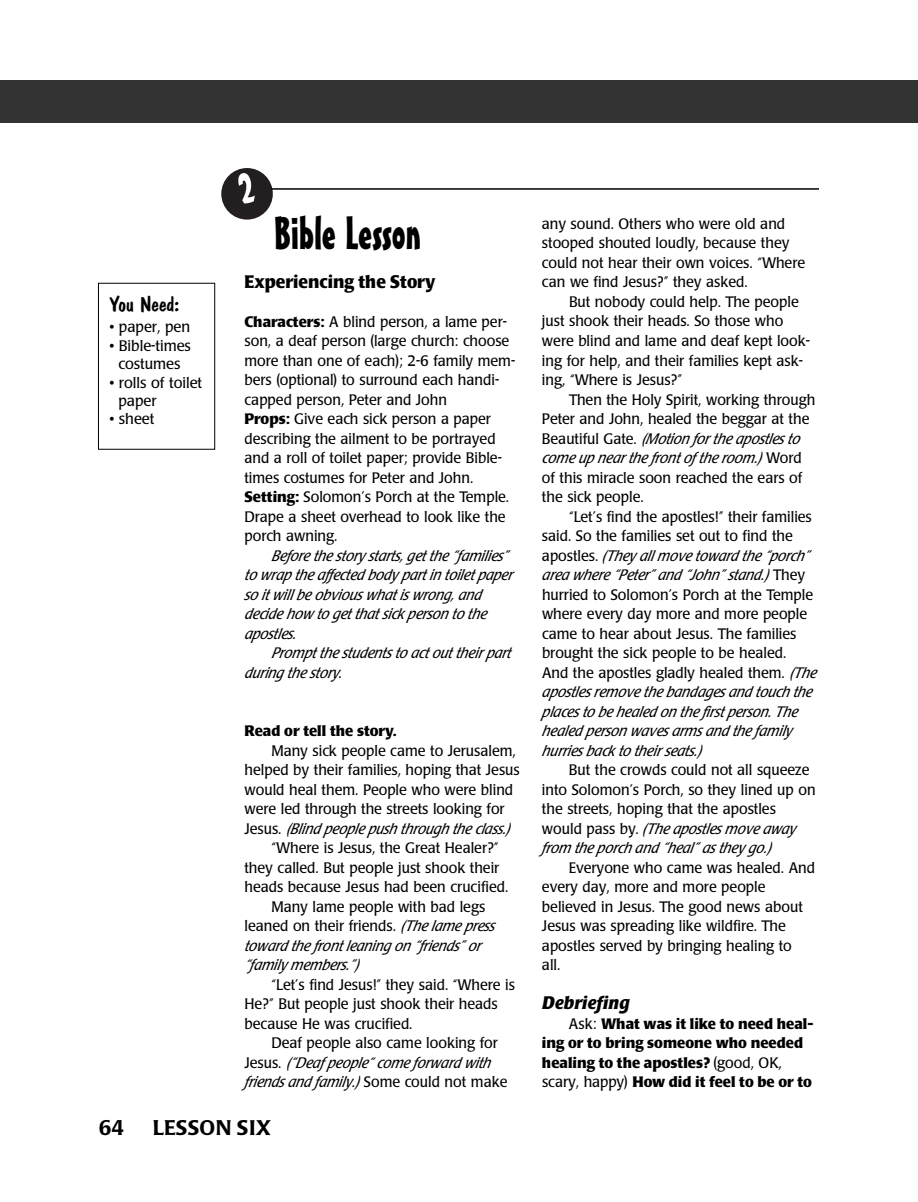
<style>
.page{position:relative;width:918px;height:1202px;background:#fff}
.page>*{position:absolute;margin:0;border:0;box-sizing:border-box;transform-origin:0 0}
.t1{font:45px "Mister Earl BT";color:#000}
.t2{font:500 21px "Poppl Laudatio";letter-spacing:.02em;color:#000}
.t3{font:21px "Dom Casual D";color:#000;scale:1.05 1}
.t4{font:700 18px "Poppl Laudatio";color:#000;scale:.95 1}
.t5{font:italic 700 18px "Poppl Laudatio";color:#000}
.t6{font:15px/19.5px "Poppl Laudatio";color:#000;scale:.95 1}
.t7{font:italic 15px/19.5px "Poppl Laudatio";color:#000;scale:.95 1}
.t8{font:700 15px/19.5px "Poppl Laudatio";color:#000}
.t9{font:15px/18.3px "Poppl Laudatio";color:#000;text-align:center}
.s1{font-weight:700}
.s2{font-style:normal}
.s3{font-style:italic}
.s4{font-weight:400}
</style>
<div class="page">
<hr style="left:271px;top:188px;width:548px;height:2px;background:#000">
<div style="left:0;top:80px;width:891px;height:43px;background:#333"></div>
<div style="left:891px;top:80px;width:27px;height:43px;background:#333"></div>
<div style="left:98px;top:283px;width:117px;height:166px;border:1px solid #000"></div>
<svg style="left:221px;top:168px;width:52px;height:51px"></svg>
<h2 class="t3" style="left:109px;top:292px;width:68px">You Need:</h2>
<p class="t9" style="left:109px;top:319px;width:82px">• paper, pen</p>
<p class="t9" style="left:109px;top:338px;width:83px">• Bible-times costumes</p>
<p class="t9" style="left:118px;top:374px;width:85px;text-align:left;text-indent:-9px">• rolls of toilet paper</p>
<p class="t9" style="left:109px;top:411px;width:46px">• sheet</p>
<h1 class="t1" style="left:274px;top:216px;width:149px">Bible Lesson</h1>
<p class="t4" style="left:244px;top:274px;width:203px">Experiencing the Story</p>
<p class="t6" style="left:244px;top:313px;width:286px"><span class="s1">Characters:</span> A blind person, a lame per&shy;son, a deaf person (large church: choose more than one of each); 2-6 family mem&shy;bers (optional) to surround each handi&shy;capped person, Peter and John<br><span class="s1">Props:</span> Give each sick person a paper describing the ailment to be portrayed and a roll of toilet paper; provide Bible&shy;times costumes for Peter and John.<br><span class="s1">Setting:</span> Solomon’s Porch at the Temple.<br>Drape a sheet overhead to look like the porch awning.</p>
<p class="t7" style="left:244px;top:547px;width:284px;text-indent:27px">Before the story starts, get the “families” to wrap the affected body part in toilet paper so it will be obviouswhat iswrong, and decide how to get that sick person to the<br>ap ostles.</p>
<p class="t7" style="left:244px;top:645px;width:282px;text-indent:27px">Prompt the studentsto act out their part during the story.</p>
<p class="t8" style="left:244px;top:723px;width:153px">Read or tell the story.</p>
<p class="t6" style="left:272px;top:742px;width:259px">Many sick people came to Jerusalem,</p>
<p class="t6" style="left:244px;top:762px;width:291px">helped by their families, hoping that Jesus</p>
<p class="t6" style="left:244px;top:781px;width:284px">would heal them. People who were blind</p>
<p class="t6" style="left:244px;top:801px;width:275px">were led through the streets looking for</p>
<p class="t7" style="left:244px;top:820px;width:281px"><span class="s2">Jesus.</span> (Blind people push through the class.)</p>
<p class="t6" style="left:272px;top:840px;width:241px">“Where is Jesus, the Great Healer?”</p>
<p class="t6" style="left:244px;top:859px;width:270px">they called. But people just shook their</p>
<p class="t6" style="left:244px;top:879px;width:279px">heads because Jesus had been crucified.</p>
<p class="t6" style="left:272px;top:898px;width:226px">Many lame people with bad legs</p>
<p class="t6" style="left:244px;top:918px;width:268px">leaned on their friends. <span class="s3">(The lame press</span></p>
<p class="t7" style="left:244px;top:937px;width:250px">toward the front leaning on “friends” or</p>
<p class="t7" style="left:244px;top:957px;width:122px">“family members.”)</p>
<p class="t6" style="left:244px;top:976px;width:286px;text-indent:27px">“Let’s find Jesus!” they said. “Where is<br>He?” But people just shook their heads because He was crucified.</p>
<p class="t6" style="left:244px;top:1035px;width:278px;text-indent:27px">Deaf people also came looking for<br>Jesus. <span class="s3">(“Deaf people“ come forward with friendsand family.)</span> Some could not make</p>
<h2 class="t2" style="left:99px;top:1119px;width:27px">64</h2>
<h2 class="t2" style="left:153px;top:1119px;width:120px">LESSON SIX</h2>
<p class="t6" style="left:542px;top:215px;width:279px">any sound. Others who were old and stooped shouted loudly, because they could not hear their own voices. “Where can we find Jesus?” they asked.</p>
<p class="t6" style="left:542px;top:293px;width:284px;text-indent:27px">But nobody could help. The people just shook their heads. So those who were blind and lame and deaf kept look&shy;ing for help, and their families kept ask&shy;ing, “Where is Jesus?”</p>
<p class="t6" style="left:542px;top:391px;width:289px;text-indent:27px">Then the Holy Spirit, working through Peter and John, healed the beggar at the Beautiful Gate. <span class="s3">(Motion for the apostlesto come up near the front of the room.)</span> W o r d of this miracle soon reached the ears of the sick people.</p>
<p class="t6" style="left:542px;top:508px;width:294px;text-indent:27px">“Let’s find the apostles!” their families said. So the families set out to find the apostles. <span class="s3">(They all move toward the “porch” area where “Peter” and “John” stand.)</span> They hurried to Solomon’s Porch at the Temple where every day more and more people came to hear about Jesus. The families brought the sick people to be healed.<br>And the apostles gladly healed them. <span class="s3">(The ap ostlesremove the bandag esand touch the placesto be healed on the first p erson.The healed p erson wavesarmsand the family hurriesback to their seats.)</span></p>
<p class="t6" style="left:542px;top:761px;width:290px;text-indent:27px">But the crowds could not all squeeze into Solomon’s Porch, so they lined up on the streets, hoping that the apostles would pass by. <span class="s3">(The apostlesmove away from the porch and “heal ” asthey go.)</span></p>
<p class="t6" style="left:542px;top:859px;width:289px;text-indent:27px">Everyone who came was healed. And every day, more and more people believed in Jesus. The good news about<br>Jesus was spreading like wildfire. The apostles served by bringing healing to<br>all.</p>
<p class="t5" style="left:542px;top:996px;width:89px">Debriefing</p>
<p class="t8" style="left:542px;top:1015px;width:273px;text-indent:27px"><span class="s4">Ask:</span> What was it like to need heal&shy;ing or to bring someone who needed healing to the apostles? <span class="s4">(good, OK, scary, happy)</span> How did it feel to be or to</p>
</div>
